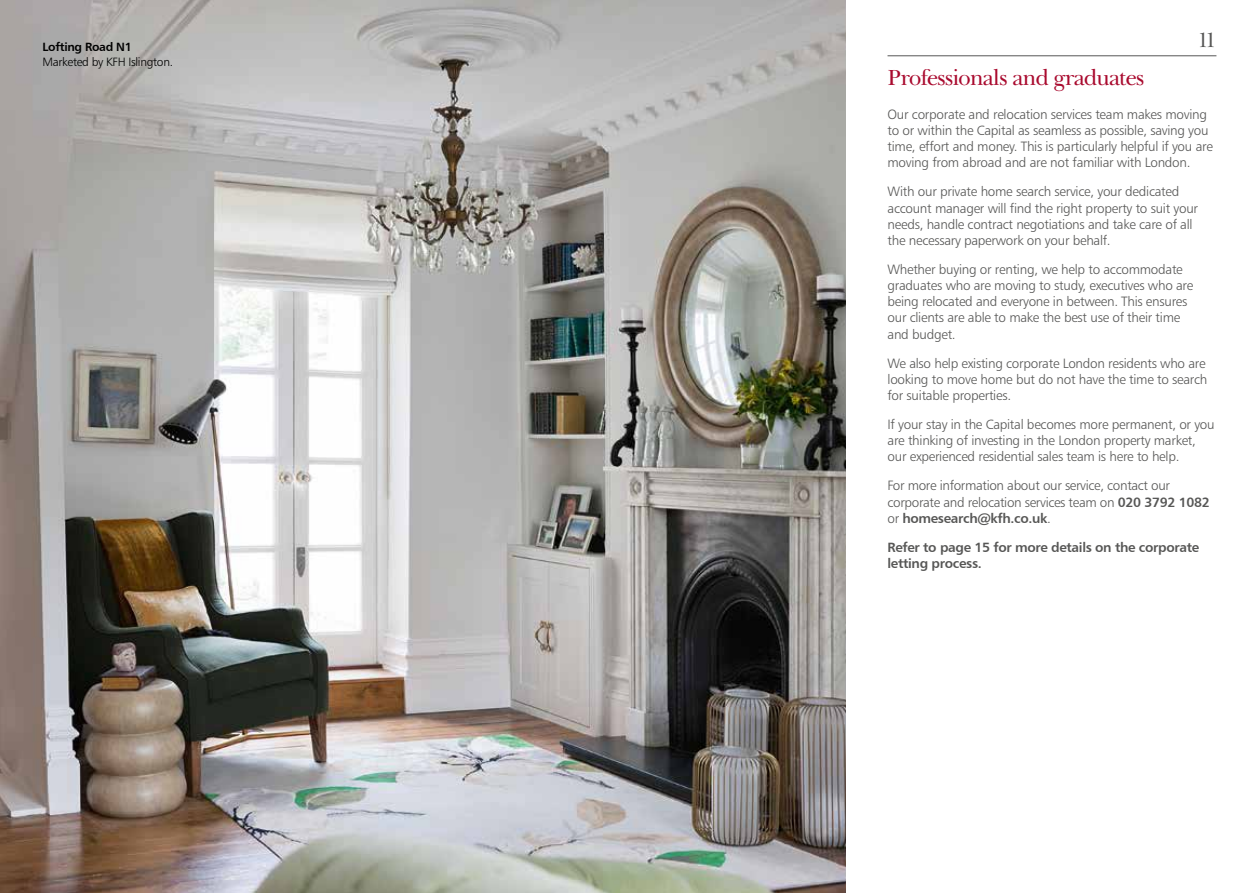
<style>
.page{position:relative;width:1259px;height:893px;background:#fff}
.page>*{position:absolute;margin:0;border:0;box-sizing:border-box;transform-origin:0 0}
.t1{font:22.5px "WHS1 Baskerville";letter-spacing:-.03em;color:#a90a2e}
.t2{font:21px "WHS1 Baskerville";color:#575756}
.t3{font:13.5px/16.2px "Humanist 777 BT Light B";letter-spacing:-.02em;color:#575756}
.t4{font:13.5px/28.8px "Humanist 777 BT Bold B";letter-spacing:-.025em;color:#575756}
.t5{font:12px "Humanist 777 BT Light B";letter-spacing:-.025em;color:#000}
.t6{font:12px "Humanist 777 BT Bold B";letter-spacing:-.025em;color:#000}
.s1{font-family:"Humanist 777 BT Bold B"}
.s2{font-family:"Humanist 777 BT Light B"}
</style>
<div class="page">
<hr style="left:887px;top:55px;width:329px;height:1px;background:#575756">
<img style="left:0;top:0;width:845px;height:893px">
<p class="t6" style="left:43px;top:39px;width:91px">Lofting Road N1</p>
<p class="t5" style="left:43px;top:54px;width:132px">Marketed by KFH Islington.</p>
<h1 class="t1" style="left:887px;top:63px;width:258px">Professionals and graduates</h1>
<h2 class="t2" style="left:1197px;top:27px;width:21px">11</h2>
<p class="t3" style="left:887px;top:106px;width:327px">Our corporate and relocation services team makes moving to or within the Capital as seamless as possible, saving you time, effort and money. This is particularly helpful if you are moving from abroad and are not familiar with London.</p>
<p class="t3" style="left:887px;top:183px;width:312px">With our private home search service, your dedicated account manager will find the right property to suit your needs, handle contract negotiations and take care of all the necessary paperwork on your behalf.</p>
<p class="t3" style="left:887px;top:261px;width:307px">Whether buying or renting, we help to accommodate graduates who are moving to study, executives who are being relocated and everyone in between. This ensures our clients are able to make the best use of their time and budget.</p>
<p class="t3" style="left:887px;top:355px;width:321px">We also help existing corporate London residents who are looking to move home but do not have the time to search for suitable properties.</p>
<p class="t3" style="left:887px;top:416px;width:329px">If your stay in the Capital becomes more permanent, or you are thinking of investing in the London property market, our experienced residential sales team is here to help.</p>
<p class="t3" style="left:887px;top:477px;width:324px">For more information about our service, contact our corporate and relocation services team on <span class="s1">020 3792 1082</span></p>
<p class="t4" style="left:887px;top:503px;width:313px"><span class="s2">or</span> homesearch@kfh.co.uk<span class="s2">.<br></span>Refer to page 15 for more details on the corporate</p>
<p class="t4" style="left:887px;top:548px;width:96px">letting process.</p>
</div>
